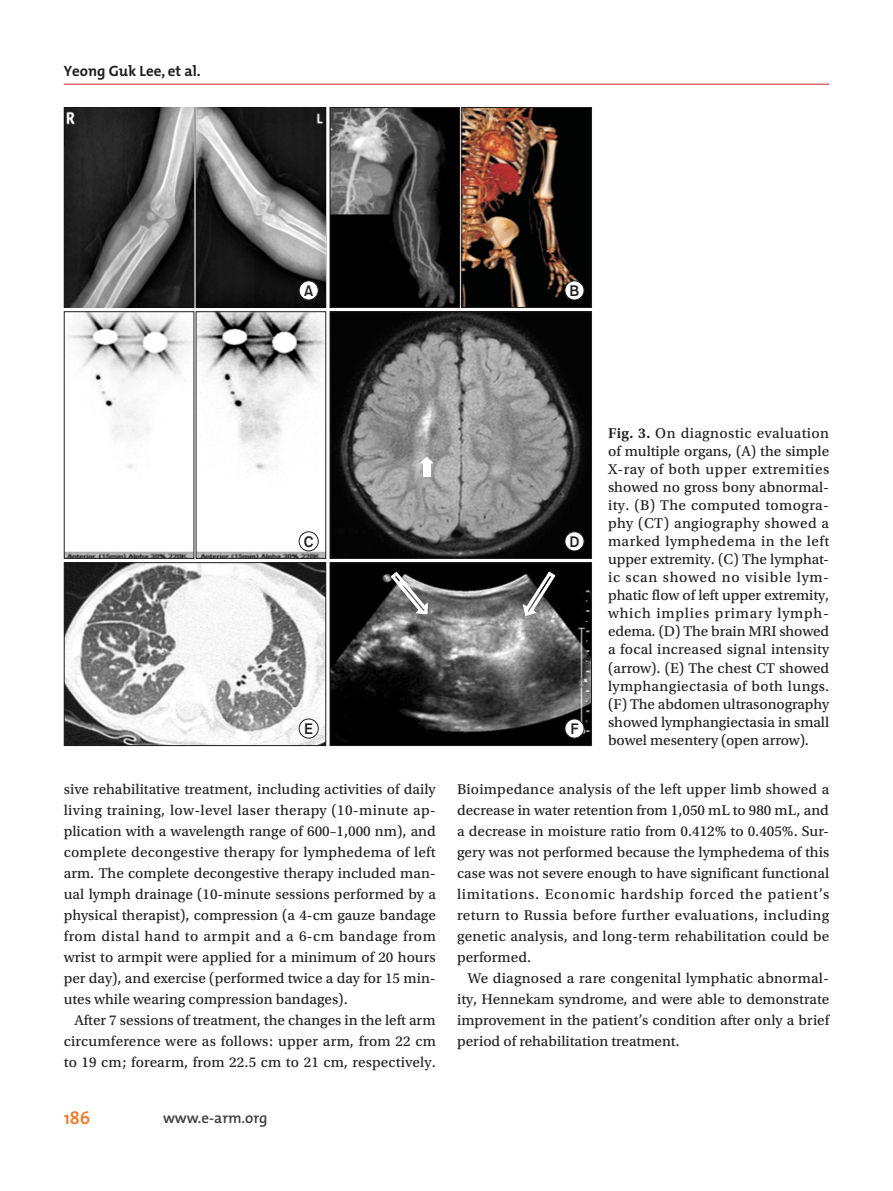
<style>
.page{position:relative;width:893px;height:1191px;background:#fff}
.page>*{position:absolute;margin:0;border:0;box-sizing:border-box;transform-origin:0 0}
.t1{font:600 18px "The Mix";color:#f47321}
.바탕글{font:15px/21px "Utopia Std Capt";color:#231f20;text-align:justify}
.그림{font:15px/18px "Utopia Std Capt";letter-spacing:-.005em;color:#231f20;text-align:justify}
.t2{font:700 15px "The Mix";color:#231f20}
.t3{font:600 15px "The Mix";color:#3e3e3f}
.t4{font:15px "Gothic 725 BT Bold A";color:#231f20}
.s1{font-family:"Utopia Std";font-weight:600}
</style>
<div class="page">
<hr style="left:64px;top:84px;width:765px;height:1px;background:#d1232a">
<svg style="left:64px;top:562px;width:528px;height:184px"></svg>
<svg style="left:64px;top:107px;width:528px;height:452px"></svg>
<div style="left:299px;top:281px;width:19px;height:19px;background:#fff;border-radius:50%"></div>
<div style="left:299px;top:280px;width:19px;height:20px;border:1px solid #231f20;border-radius:50%"></div>
<div style="left:565px;top:281px;width:19px;height:19px;background:#fff;border-radius:50%"></div>
<div style="left:565px;top:280px;width:19px;height:20px;border:1px solid #231f20;border-radius:50%"></div>
<div style="left:299px;top:532px;width:19px;height:19px;background:#fff;border-radius:50%"></div>
<div style="left:299px;top:531px;width:19px;height:20px;border:1px solid #231f20;border-radius:50%"></div>
<div style="left:565px;top:532px;width:19px;height:19px;background:#fff;border-radius:50%"></div>
<div style="left:565px;top:531px;width:19px;height:20px;border:1px solid #231f20;border-radius:50%"></div>
<div style="left:299px;top:719px;width:19px;height:19px;background:#fff;border-radius:50%"></div>
<div style="left:299px;top:718px;width:19px;height:20px;border:1px solid #231f20;border-radius:50%"></div>
<div style="left:565px;top:719px;width:19px;height:19px;background:#fff;border-radius:50%"></div>
<div style="left:565px;top:718px;width:19px;height:20px;border:1px solid #231f20;border-radius:50%"></div>
<div style="left:423px;top:462px;width:7px;height:14px;background:#fff"></div>
<svg style="left:420px;top:456px;width:13px;height:7px"></svg>
<svg style="left:391px;top:572px;width:37px;height:42px"></svg>
<svg style="left:523px;top:572px;width:32px;height:44px"></svg>
<p class="t2" style="left:64px;top:59px;width:138px">Yeong Guk Lee, et al.</p>
<p class="t4" style="left:304px;top:282px;width:11px">A</p>
<p class="t4" style="left:570px;top:282px;width:11px">B</p>
<p class="t4" style="left:304px;top:533px;width:11px">C</p>
<p class="t4" style="left:570px;top:533px;width:12px">D</p>
<p class="t4" style="left:304px;top:720px;width:11px">E</p>
<p class="t4" style="left:570px;top:720px;width:10px">F</p>
<p class="그림" style="left:608px;top:425px;width:223px"><span class="s1">Fig. 3.</span> On diagnostic evaluation of multiple organs, (A) the simple X-ray of both upper extremities showed no gross bony abnormal&shy;ity. (B) The computed tomogra&shy;phy (CT) angiography showed a marked lymphedema in the left upper extremity. (C) The lymphat&shy;ic scan showed no visible lym&shy;phatic flow of left upper extremity, which implies primary lymph&shy;edema. (D) The brain MRI showed a focal increased signal intensity (arrow). (E) The chest CT showed lymphangiectasia of both lungs. (F) The abdomen ultrasonography showed lymphangiectasia in small bowel mesentery (open arrow).</p>
<p class="바탕글" style="left:64px;top:778px;width:374px">sive rehabilitative treatment, including activities of daily living training, low-level laser therapy (10-minute ap&shy;plication with a wavelength range of 600–1,000 nm), and complete decongestive therapy for lymphedema of left arm. The complete decongestive therapy included man&shy;ual lymph drainage (10-minute sessions performed by a physical therapist), compression (a 4-cm gauze bandage from distal hand to armpit and a 6-cm bandage from wrist to armpit were applied for a minimum of 20 hours per day), and exercise (performed twice a day for 15 min&shy;utes while wearing compression bandages).</p>
<p class="바탕글" style="left:64px;top:1009px;width:374px;text-indent:11px">After 7 sessions of treatment, the changes in the left arm circumference were as follows: upper arm, from 22 cm to 19 cm; forearm, from 22.5 cm to 21 cm, respectively.</p>
<p class="t1" style="left:64px;top:1102px;width:28px">186</p>
<p class="t3" style="left:163px;top:1105px;width:106px">www.e-arm.org</p>
<p class="바탕글" style="left:457px;top:778px;width:374px">Bioimpedance analysis of the left upper limb showed a decrease in water retention from 1,050 mL to 980 mL, and a decrease in moisture ratio from 0.412% to 0.405%. Sur&shy;gery was not performed because the lymphedema of this case was not severe enough to have significant functional limitations. Economic hardship forced the patient’s return to Russia before further evaluations, including genetic analysis, and long-term rehabilitation could be performed.</p>
<p class="바탕글" style="left:457px;top:967px;width:374px;text-indent:11px">We diagnosed a rare congenital lymphatic abnormal&shy;ity, Hennekam syndrome, and were able to demonstrate improvement in the patient’s condition after only a brief period of rehabilitation treatment.</p>
</div>
